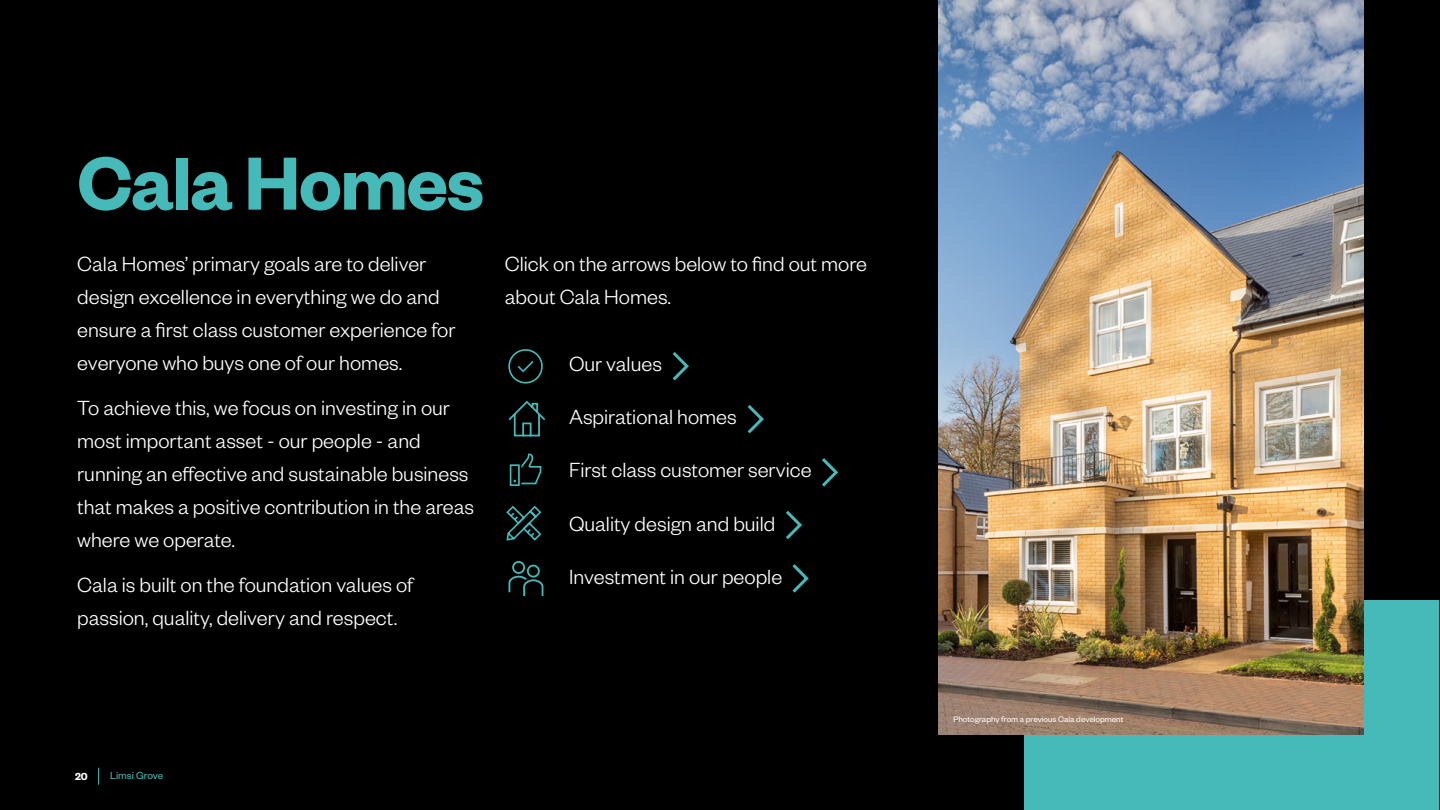
<style>
.page{position:relative;width:1440px;height:810px;background:#000}
.page>*{position:absolute;margin:0;border:0;box-sizing:border-box;transform-origin:0 0}
.t1{font:600 82.5px "Founders Grotesk";letter-spacing:-.02em;color:#46b9b9}
.t2{font:300 22.5px/33px "Founders Grotesk";color:#fff}
.t3{font:11.25px "Founders Grotesk";color:#46b9b9}
.t4{font:600 11.25px "Founders Grotesk";color:#fff}
.t5{font:9px "Founders Grotesk";color:#fff}
</style>
<div class="page">
<div style="left:1024px;top:600px;width:414px;height:210px;background:#46b9b9"></div>
<img style="left:939px;top:0;width:425px;height:735px">
<svg style="left:98px;top:768px;width:1px;height:17px"></svg>
<svg style="left:672px;top:352px;width:17px;height:29px"></svg>
<svg style="left:747px;top:405px;width:17px;height:29px"></svg>
<svg style="left:822px;top:458px;width:16px;height:29px"></svg>
<svg style="left:786px;top:511px;width:16px;height:28px"></svg>
<svg style="left:792px;top:564px;width:17px;height:29px"></svg>
<svg style="left:508px;top:400px;width:37px;height:37px"></svg>
<svg style="left:508px;top:561px;width:35px;height:35px"></svg>
<svg style="left:506px;top:505px;width:36px;height:36px"></svg>
<svg style="left:510px;top:454px;width:31px;height:32px"></svg>
<svg style="left:508px;top:349px;width:35px;height:35px"></svg>
<h1 class="t1" style="left:77px;top:157px;width:408px">Cala Homes</h1>
<p class="t2" style="left:77px;top:249px;width:380px">Cala Homes’ primary goals are to deliver design excellence in everything we do and ensure a first class customer experience for everyone who buys one of our homes.</p>
<p class="t2" style="left:77px;top:393px;width:398px">To achieve this, we focus on investing in our most important asset - our people - and running an effective and sustainable business that makes a positive contribution in the areas where we operate.</p>
<p class="t2" style="left:77px;top:570px;width:338px">Cala is built on the foundation values of passion, quality, delivery and respect.</p>
<p class="t2" style="left:505px;top:249px;width:364px">Click on the arrows below to find out more about Cala Homes.</p>
<p class="t2" style="left:569px;top:349px;width:94px">Our values</p>
<p class="t2" style="left:569px;top:402px;width:169px">Aspirational homes</p>
<p class="t2" style="left:569px;top:456px;width:244px">First class customer service</p>
<p class="t2" style="left:569px;top:509px;width:208px">Quality design and build</p>
<p class="t2" style="left:569px;top:562px;width:215px">Investment in our people</p>
<p class="t4" style="left:75px;top:773px;width:14px">20</p>
<p class="t3" style="left:110px;top:772px;width:55px">Limsi Grove</p>
<p class="t5" style="left:953px;top:716px;width:171px">Photography from a previous Cala development</p>
</div>
